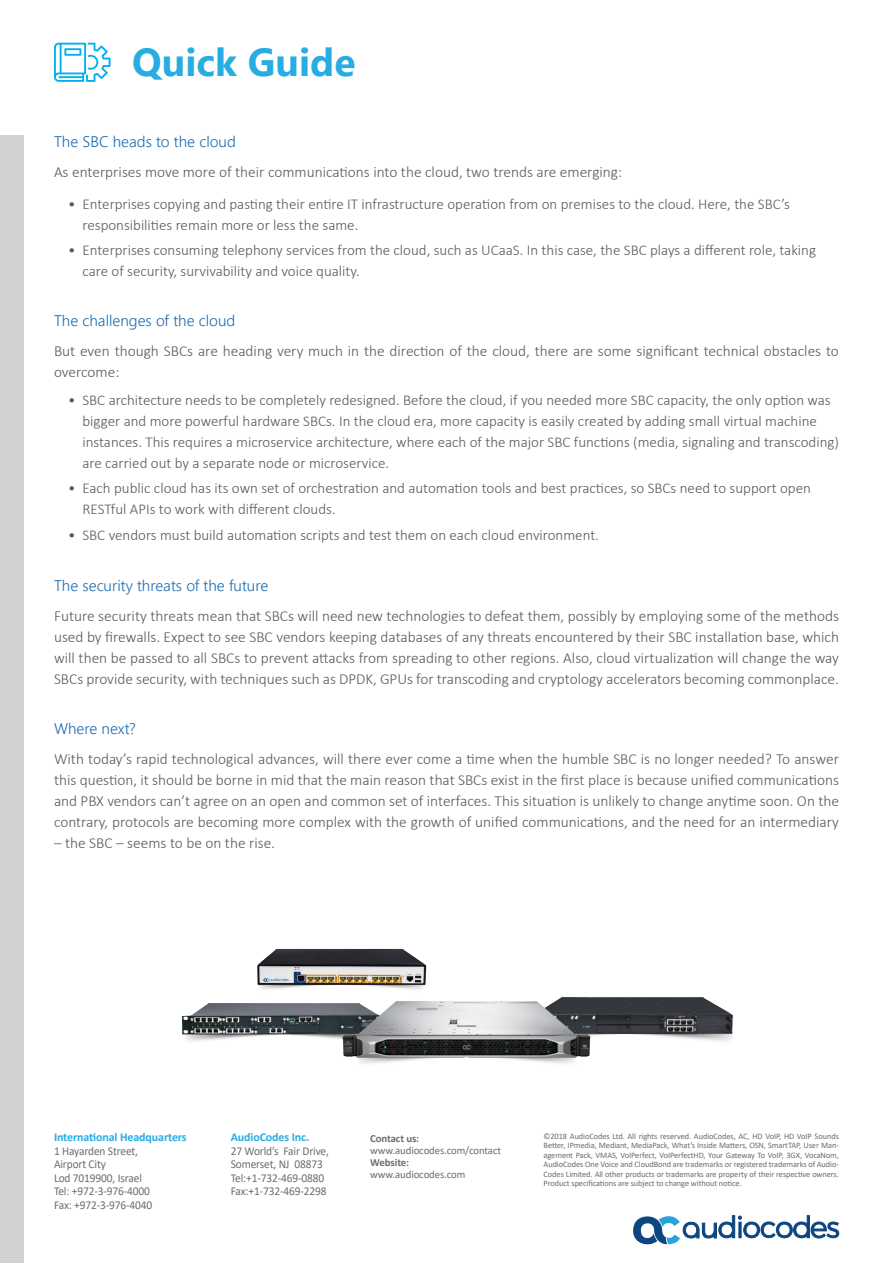
<style>
.page{position:relative;width:893px;height:1263px;background:#fff}
.page>*{position:absolute;margin:0;border:0;box-sizing:border-box;transform-origin:0 0}
.t1{font:700 39px "Segoe UI";color:#27ade3}
.t2{font:300 15.3px/21px "Calibri";color:#57585a;text-align:justify}
.t3{font:300 15.3px "Segoe UI";color:#1b6db3}
.t4{font:300 15px/21px "Calibri";color:#57585a}
.Paragraph_Style_1{font:12px "Calibri";letter-spacing:-.01em;color:#6c6d70;scale:.95 1}
.Paragraph_Style_1-2{font:700 12px "Calibri";letter-spacing:-.01em;color:#27ade3}
.Paragraph_Style_1-3{font:10.8px "Calibri";letter-spacing:-.01em;color:#6c6d70}
.Paragraph_Style_1-4{font:700 10.8px "Calibri";letter-spacing:-.01em;color:#6c6d70}
.Paragraph_Style_1-5{font:8.4px/9.4px "Calibri";letter-spacing:-.01em;color:#6c6d70;text-align:justify}
</style>
<div class="page">
<div style="left:0;top:135px;width:24px;height:1128px;background:#d1d2d4"></div>
<svg style="left:633px;top:1215px;width:206px;height:30px"></svg>
<svg style="left:54px;top:43px;width:57px;height:39px"></svg>
<img style="left:182px;top:949px;width:551px;height:115px">
<p class="t1" style="left:132px;top:26px;width:225px">Quick Guide</p>
<p class="t3" style="left:54px;top:127px;width:183px">The SBC heads to the cloud</p>
<p class="t2" style="left:54px;top:161px;width:570px">As enterprises move more of their communications into the cloud, two trends are emerging:</p>
<p class="t4" style="left:82px;top:193px;width:709px;text-indent:-14px">• Enterprises copying and pasting their entire IT infrastructure operation from on premises to the cloud. Here, the SBC’s responsibilities remain more or less the same.</p>
<p class="t4" style="left:82px;top:239px;width:735px;text-indent:-14px">• Enterprises consuming telephony services from the cloud, such as UCaaS. In this case, the SBC plays a different role, taking care of security, survivability and voice quality.</p>
<p class="t3" style="left:54px;top:306px;width:183px">The challenges of the cloud</p>
<p class="t2" style="left:54px;top:341px;width:786px">But even though SBCs are heading very much in the direction of the cloud, there are some significant technical obstacles to overcome:</p>
<p class="t4" style="left:82px;top:389px;width:758px;text-indent:-14px">• SBC architecture needs to be completely redesigned. Before the cloud, if you needed more SBC capacity, the only option was bigger and more powerful hardware SBCs. In the cloud era, more capacity is easily created by adding small virtual machine instances. This requires a microservice architecture, where each of the major SBC functions (media, signaling and transcoding) are carried out by a separate node or microservice.</p>
<p class="t4" style="left:82px;top:478px;width:730px;text-indent:-14px">• Each public cloud has its own set of orchestration and automation tools and best practices, so SBCs need to support open<br>RESTful APIs to work with different clouds.</p>
<p class="t4" style="left:68px;top:524px;width:532px">• SBC vendors must build automation scripts and test them on each cloud environment.</p>
<p class="t3" style="left:54px;top:571px;width:216px">The security threats of the future</p>
<p class="t2" style="left:54px;top:605px;width:786px">Future security threats mean that SBCs will need new technologies to defeat them, possibly by employing some of the methods used by firewalls. Expect to see SBC vendors keeping databases of any threats encountered by their SBC installation base, which will then be passed to all SBCs to prevent attacks from spreading to other regions. Also, cloud virtualization will change the way SBCs provide security, with techniques such as DPDK, GPUs for transcoding and cryptology accelerators becoming commonplace.</p>
<p class="t3" style="left:54px;top:714px;width:83px">Where next?</p>
<p class="t2" style="left:54px;top:749px;width:786px">With today’s rapid technological advances, will there ever come a time when the humble SBC is no longer needed? To answer this question, it should be borne in mid that the main reason that SBCs exist in the first place is because unified communications and PBX vendors can’t agree on an open and common set of interfaces. This situation is unlikely to change anytime soon. On the contrary, protocols are becoming more complex with the growth of unified communications, and the need for an intermediary</p>
<p class="t2" style="left:54px;top:833px;width:223px">– the SBC – seems to be on the rise.</p>
<p class="Paragraph_Style_1-2" style="left:54px;top:1129px;width:134px">International Headquarters</p>
<p class="Paragraph_Style_1" style="left:54px;top:1143px;width:90px">1 Hayarden Street,</p>
<p class="Paragraph_Style_1" style="left:54px;top:1156px;width:56px">Airport City</p>
<p class="Paragraph_Style_1" style="left:54px;top:1170px;width:94px">Lod 7019900, Israel</p>
<p class="Paragraph_Style_1" style="left:54px;top:1183px;width:103px">Tel: +972-3-976-4000</p>
<p class="Paragraph_Style_1" style="left:54px;top:1197px;width:105px">Fax: +972-3-976-4040</p>
<p class="Paragraph_Style_1-2" style="left:231px;top:1129px;width:80px">AudioCodes Inc.</p>
<p class="Paragraph_Style_1" style="left:231px;top:1143px;width:105px">27 World’s Fair Drive,</p>
<p class="Paragraph_Style_1" style="left:231px;top:1156px;width:98px">Somerset, NJ 08873</p>
<p class="Paragraph_Style_1" style="left:231px;top:1170px;width:100px">Tel:+1-732-469-0880</p>
<p class="Paragraph_Style_1" style="left:231px;top:1183px;width:102px">Fax:+1-732-469-2298</p>
<p class="Paragraph_Style_1-4" style="left:370px;top:1130px;width:50px">Contact us:</p>
<p class="Paragraph_Style_1-3" style="left:370px;top:1143px;width:132px">www.audiocodes.com/contact</p>
<p class="Paragraph_Style_1-4" style="left:370px;top:1155px;width:40px">Website:</p>
<p class="Paragraph_Style_1-3" style="left:370px;top:1167px;width:97px">www.audiocodes.com</p>
<p class="Paragraph_Style_1-5" style="left:544px;top:1131px;width:297px">©2018 AudioCodes Ltd. All rights reserved. AudioCodes, AC, HD VoIP, HD VoIP Sounds Better, IPmedia, Mediant, MediaPack, What’s Inside Matters, OSN, SmartTAP, User Man&shy;agement Pack, VMAS, VoIPerfect, VoIPerfectHD, Your Gateway To VoIP, 3GX, VocaNom, AudioCodes One Voice and CloudBond are trademarks or registered trademarks of Audio-Codes Limited. All other products or trademarks are property of their respective owners.<br>Product specifications are subject to change without notice.</p>
</div>
